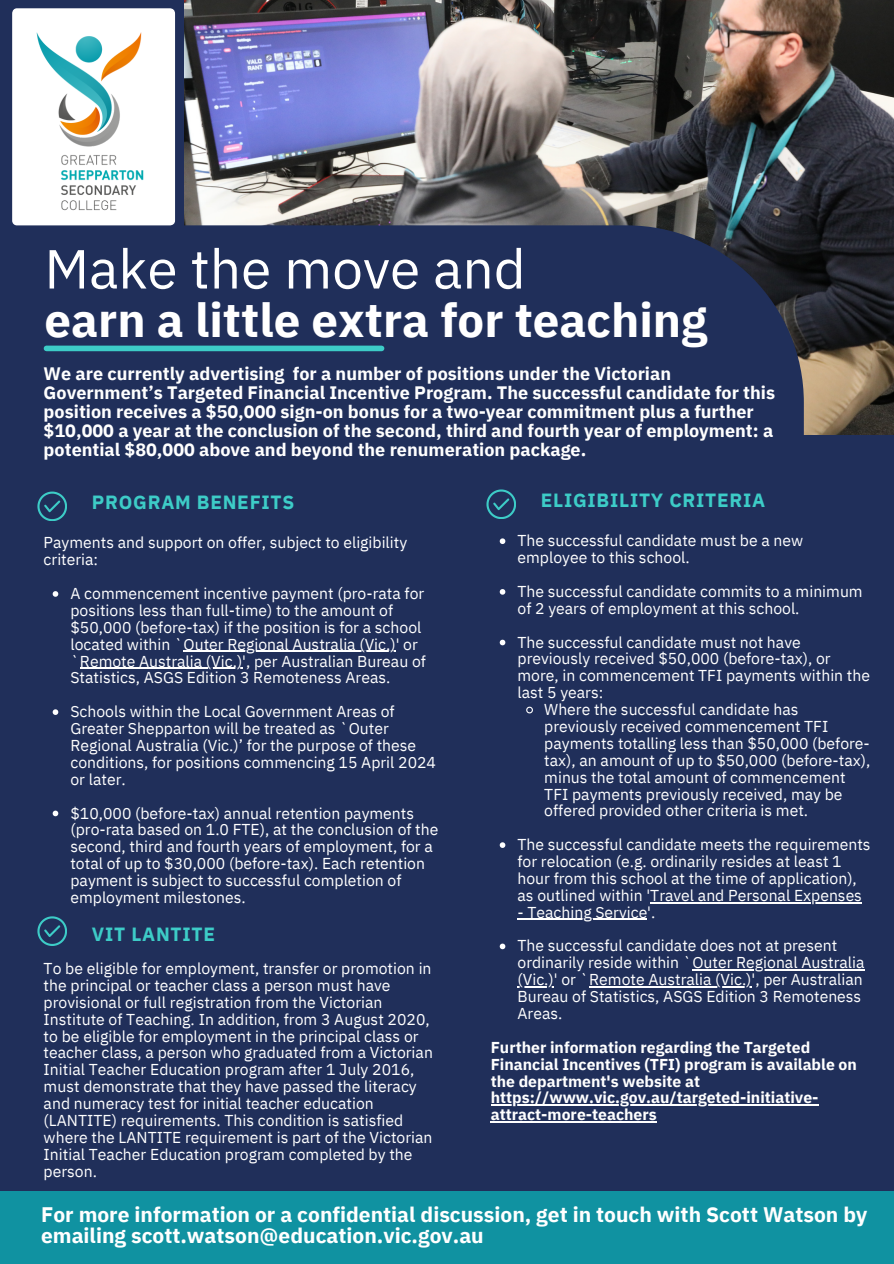
<style>
.page{position:relative;width:894px;height:1264px;background:#fff}
.page>*{position:absolute;margin:0;border:0;box-sizing:border-box;transform-origin:0 0}
.t1{font:54.9px "IBM Plex Sans";color:#fff}
.t2{font:700 47.4px "IBM Plex Sans";color:#fff}
.t3{font:700 21px/20.2px "IBM Plex Sans";color:#fff}
.t4{font:700 19.05px "IBM Plex Sans";letter-spacing:.04em;color:#3dccc7}
.t5{font:700 18px/19.2px "IBM Plex Sans";color:#fff}
.t6{font:15.75px/16.8px "IBM Plex Sans";color:#fff}
.t7{font:700 15.75px/16.8px "IBM Plex Sans";color:#fff}
</style>
<div class="page">
<div style="left:0;top:0;width:893px;height:1263px;background:#202f5a"></div>
<div style="left:0;top:1191px;width:893px;height:72px;background:#1092a1"></div>
<img style="left:204px;top:0;width:689px;height:435px">
<svg style="left:43px;top:226px;width:760px;height:487px"></svg>
<div style="left:46px;top:345px;width:335px;height:6px;background:#3dccc7"></div>
<svg style="left:37px;top:491px;width:30px;height:30px"></svg>
<svg style="left:486px;top:489px;width:29px;height:29px"></svg>
<svg style="left:53px;top:591px;width:5px;height:5px"></svg>
<hr style="left:183px;top:650px;width:212px;height:2px;background:#fff">
<hr style="left:80px;top:667px;width:162px;height:1px;background:#fff">
<svg style="left:53px;top:709px;width:5px;height:6px"></svg>
<svg style="left:53px;top:810px;width:5px;height:6px"></svg>
<svg style="left:37px;top:916px;width:30px;height:29px"></svg>
<img style="left:12px;top:0;width:192px;height:271px">
<svg style="left:499px;top:538px;width:6px;height:6px"></svg>
<svg style="left:499px;top:589px;width:6px;height:5px"></svg>
<svg style="left:499px;top:639px;width:6px;height:6px"></svg>
<svg style="left:525px;top:705px;width:8px;height:9px"></svg>
<svg style="left:499px;top:842px;width:6px;height:6px"></svg>
<hr style="left:650px;top:902px;width:211px;height:1px;background:#fff">
<hr style="left:517px;top:918px;width:130px;height:2px;background:#fff">
<svg style="left:499px;top:943px;width:6px;height:6px"></svg>
<hr style="left:692px;top:969px;width:172px;height:1px;background:#fff">
<hr style="left:517px;top:986px;width:36px;height:1px;background:#fff">
<hr style="left:589px;top:986px;width:162px;height:1px;background:#fff">
<hr style="left:490px;top:1104px;width:328px;height:1px;background:#fff">
<hr style="left:490px;top:1121px;width:166px;height:1px;background:#fff">
<p class="t1" style="left:44px;top:232px;width:482px">Make the move and</p>
<p class="t2" style="left:44px;top:288px;width:664px">earn a little extra for teaching</p>
<p class="t5" style="left:44px;top:363px;width:732px">We are currently advertising for a number of positions under the Victorian Government’s Targeted Financial Incentive Program. The successful candidate for this position receives a $50,000 sign-on bonus for a two-year commitment plus a further $10,000 a year at the conclusion of the second, third and fourth year of employment: a potential $80,000 above and beyond the renumeration package.</p>
<p class="t4" style="left:92px;top:489px;width:204px">PROGRAM BENEFITS</p>
<h2 class="t4" style="left:540px;top:487px;width:226px">ELIGIBILITY CRITERIA</h2>
<p class="t6" style="left:517px;top:532px;width:287px">The successful candidate must be a new employee to this school.</p>
<p class="t6" style="left:517px;top:582px;width:346px">The successful candidate commits to a minimum of 2 years of employment at this school.</p>
<p class="t6" style="left:517px;top:633px;width:354px">The successful candidate must not have previously received $50,000 (before-tax), or more, in commencement TFI payments within the last 5 years:</p>
<p class="t6" style="left:544px;top:700px;width:327px">Where the successful candidate has previously received commencement TFI payments totalling less than $50,000 (before&shy;tax), an amount of up to $50,000 (before-tax), minus the total amount of commencement TFI payments previously received, may be offered provided other criteria is met.</p>
<p class="t6" style="left:517px;top:835px;width:354px">The successful candidate meets the requirements for relocation (e.g. ordinarily resides at least 1 hour from this school at the time of application), as outlined within 'Travel and Personal Expenses</p>
<h5 class="t6" style="left:517px;top:894px;width:321px;line-height:33.8px">- Teaching Service'.<br>The successful candidate does not at present</h5>
<h5 class="t6" style="left:517px;top:954px;width:348px">ordinarily reside within `Outer Regional Australia</h5>
<p class="t6" style="left:517px;top:970px;width:346px">(Vic.)' or `Remote Australia (Vic.)', per Australian</p>
<p class="t6" style="left:517px;top:987px;width:345px">Bureau of Statistics, ASGS Edition 3 Remoteness<br>Areas.</p>
<p class="t7" style="left:490px;top:1038px;width:367px">Further information regarding the Targeted<br>Financial Incentives (TFI) program is available on the department's website at</p>
<p class="t7" style="left:490px;top:1089px;width:329px">https://www.vic.gov.au/targeted-initiative&shy;attract-more-teachers</p>
<p class="t6" style="left:44px;top:534px;width:365px">Payments and support on offer, subject to eligibility criteria:</p>
<p class="t6" style="left:70px;top:584px;width:355px">A commencement incentive payment (pro-rata for positions less than full-time) to the amount of $50,000 (before-tax) if the position is for a school located within `Outer Regional Australia (Vic.)' or</p>
<p class="t6" style="left:70px;top:652px;width:357px">`Remote Australia (Vic.)', per Australian Bureau of</p>
<h1 class="t6" style="left:70px;top:660px;width:326px;line-height:33.8px">Statistics, ASGS Edition 3 Remoteness Areas.<br>Schools within the Local Government Areas of</h1>
<h1 class="t6" style="left:70px;top:719px;width:367px">Greater Shepparton will be treated as `Outer Regional Australia (Vic.)’ for the purpose of these conditions, for positions commencing 15 April 2024 or later.</h1>
<h1 class="t6" style="left:70px;top:804px;width:369px">$10,000 (before-tax) annual retention payments (pro-rata based on 1.0 FTE), at the conclusion of the</h1>
<h4 class="t6" style="left:70px;top:838px;width:364px">second, third and fourth years of employment, for a total of up to $30,000 (before-tax). Each retention payment is subject to successful completion of employment milestones.</h4>
<h2 class="t4" style="left:92px;top:921px;width:124px">VIT LANTITE</h2>
<p class="t6" style="left:44px;top:959px;width:391px">To be eligible for employment, transfer or promotion in the principal or teacher class a person must have provisional or full registration from the Victorian Institute of Teaching. In addition, from 3 August 2020, to be eligible for employment in the principal class or teacher class, a person who graduated from a Victorian Initial Teacher Education program after 1 July 2016, must demonstrate that they have passed the literacy and numeracy test for initial teacher education (LANTITE) requirements. This condition is satisfied where the LANTITE requirement is part of the Victorian Initial Teacher Education program completed by the person.</p>
<h3 class="t3" style="left:41px;top:1204px;width:827px">For more information or a confidential discussion, get in touch with Scott Watson by emailing scott.watson@education.vic.gov.au</h3>
</div>
